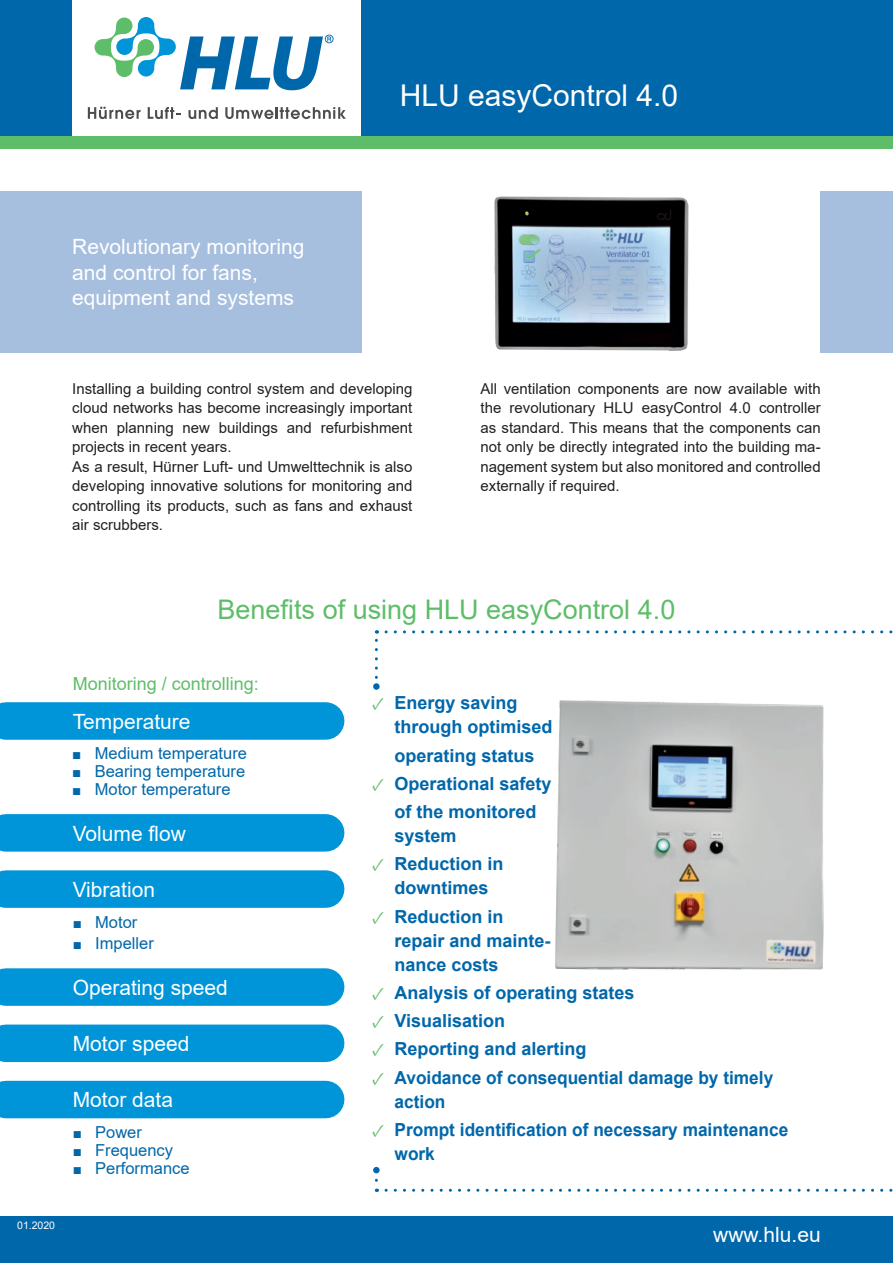
<style>
.page{position:relative;width:893px;height:1263px;background:#fff}
.page>*{position:absolute;margin:0;border:0;box-sizing:border-box;transform-origin:0 0}
.t1{font:30px "Arial";color:#fff}
.Titel{font:27px "Arial";color:#5ebd68}
.t2{font:21px/25.5px "Arial";color:#fff}
.t3{font:700 18px/24px "Arial";color:#0067aa}
.t4{font:700 18px/24px "Arial";color:#0067aa;scale:.96 1}
.t5{font:18px "Arial";color:#5ebd68}
.t6{font:16.5px/18px "Arial";color:#0067aa}
.t7{font:15px/19.5px "Arial";color:#231f20;text-align:justify}
.t8{font:10.5px "Arial";color:#fff}
.s1{font-family:"European Pi Three"}
.s2{font-family:"Minion Pro";color:#5ebd68}
</style>
<div class="page">
<div style="left:0;top:136px;width:893px;height:13px;background:#5ebd68"></div>
<div style="left:0;top:0;width:72px;height:136px;background:#0067aa"></div>
<div style="left:0;top:1216px;width:893px;height:47px;background:#0067aa"></div>
<svg style="left:88px;top:107px;width:53px;height:12px"></svg>
<svg style="left:148px;top:107px;width:33px;height:12px"></svg>
<svg style="left:188px;top:107px;width:30px;height:12px"></svg>
<svg style="left:225px;top:107px;width:121px;height:12px"></svg>
<svg style="left:95px;top:17px;width:239px;height:73px"></svg>
<div style="left:361px;top:0;width:532px;height:136px;background:#0067aa"></div>
<div style="left:821px;top:191px;width:72px;height:161px;background:#a7bfdf"></div>
<div style="left:0;top:191px;width:361px;height:162px;background:#a7bfdf"></div>
<img style="left:494px;top:196px;width:195px;height:155px">
<svg style="left:375px;top:630px;width:518px;height:47px"></svg>
<svg style="left:373px;top:683px;width:7px;height:7px"></svg>
<div style="left:6px;top:702px;width:320px;height:38px;background:#0095d9"></div>
<div style="left:6px;top:814px;width:320px;height:38px;background:#0095d9"></div>
<div style="left:6px;top:870px;width:320px;height:38px;background:#0095d9"></div>
<div style="left:6px;top:968px;width:320px;height:38px;background:#0095d9"></div>
<div style="left:6px;top:1081px;width:320px;height:37px;background:#0095d9"></div>
<svg style="left:375px;top:1180px;width:518px;height:12px"></svg>
<div style="left:373px;top:1167px;width:7px;height:6px;background:#0067aa;border-radius:50%"></div>
<div style="left:6px;top:1024px;width:320px;height:38px;background:#0095d9"></div>
<img style="left:555px;top:700px;width:269px;height:270px">
<p class="t1" style="left:400px;top:75px;width:280px">HLU easyControl 4.0</p>
<p class="t2" style="left:72px;top:234px;width:234px">Revolutionary monitoring and control for fans,</p>
<p class="t2" style="left:72px;top:285px;width:223px">equipment and systems</p>
<p class="t7" style="left:72px;top:378px;width:342px">Installing a building control system and developing cloud networks has become increasingly important when planning new buildings and refurbishment projects in recent years.</p>
<p class="t7" style="left:72px;top:456px;width:342px">As a result, Hürner Luft- und Umwelttechnik is also developing innovative solutions for monitoring and controlling its products, such as fans and exhaust air scrubbers.</p>
<p class="t7" style="left:480px;top:378px;width:342px">All ventilation components are now available with the revolutionary HLU easyControl 4.0 controller as standard. This means that the components can not only be directly integrated into the building ma&shy;nagement system but also monitored and controlled externally if required.</p>
<p class="Titel" style="left:218px;top:591px;width:459px">Benefits of using HLU easyControl 4.0</p>
<p class="t5" style="left:73px;top:671px;width:188px">Monitoring / controlling:</p>
<p class="t2" style="left:73px;top:708px;width:119px">Temperature</p>
<p class="t6" style="left:72px;top:744px;width:176px"><span class="s1">J</span> Medium temperature</p>
<p class="t6" style="left:72px;top:762px;width:174px"><span class="s1">J</span> Bearing temperature<br><span class="s1">J</span> Motor temperature</p>
<p class="t2" style="left:73px;top:820px;width:115px">Volume flow</p>
<p class="t2" style="left:73px;top:876px;width:84px">Vibration</p>
<p class="t6" style="left:73px;top:912px;width:66px"><span class="s1">J</span> Motor</p>
<p class="t6" style="left:73px;top:933px;width:83px"><span class="s1">J</span> Impeller</p>
<p class="t2" style="left:73px;top:974px;width:157px">Operating speed</p>
<p class="t2" style="left:73px;top:1031px;width:118px">Motor speed</p>
<p class="t2" style="left:73px;top:1087px;width:102px">Motor data</p>
<p class="t6" style="left:73px;top:1123px;width:71px"><span class="s1">J</span> Power</p>
<p class="t6" style="left:73px;top:1141px;width:102px"><span class="s1">J</span> Frequency</p>
<p class="t6" style="left:73px;top:1159px;width:118px"><span class="s1">J</span> Performance</p>
<p class="t8" style="left:17px;top:1218px;width:39px">01.2020</p>
<p class="t3" style="left:395px;top:691px;width:160px;text-indent:-22px"><span class="s2">✓</span> Energy saving through optimised</p>
<p class="t3" style="left:395px;top:743px;width:142px">operating status</p>
<p class="t3" style="left:372px;top:772px;width:181px"><span class="s2">✓</span> Operational safety</p>
<p class="t3" style="left:395px;top:800px;width:144px">of the monitored system</p>
<p class="t3" style="left:372px;top:852px;width:133px;text-align:center"><span class="s2">✓</span> Reduction in downtimes</p>
<p class="t3" style="left:395px;top:904px;width:158px;text-indent:-22px"><span class="s2">✓</span> Reduction in repair and mainte&shy;nance costs</p>
<p class="t3" style="left:372px;top:981px;width:264px"><span class="s2">✓</span> Analysis of operating states</p>
<p class="t3" style="left:372px;top:1009px;width:135px"><span class="s2">✓</span> Visualisation</p>
<p class="t3" style="left:372px;top:1037px;width:216px"><span class="s2">✓</span> Reporting and alerting</p>
<p class="t4" style="left:395px;top:1065px;width:396px;text-indent:-22px"><span class="s2">✓</span> Avoidance of consequential damage by timely action</p>
<p class="t4" style="left:395px;top:1118px;width:412px;text-indent:-22px"><span class="s2">✓</span> Prompt identification of necessary maintenance work</p>
<h3 class="t2" style="left:713px;top:1222px;width:109px">www.hlu.eu</h3>
</div>
